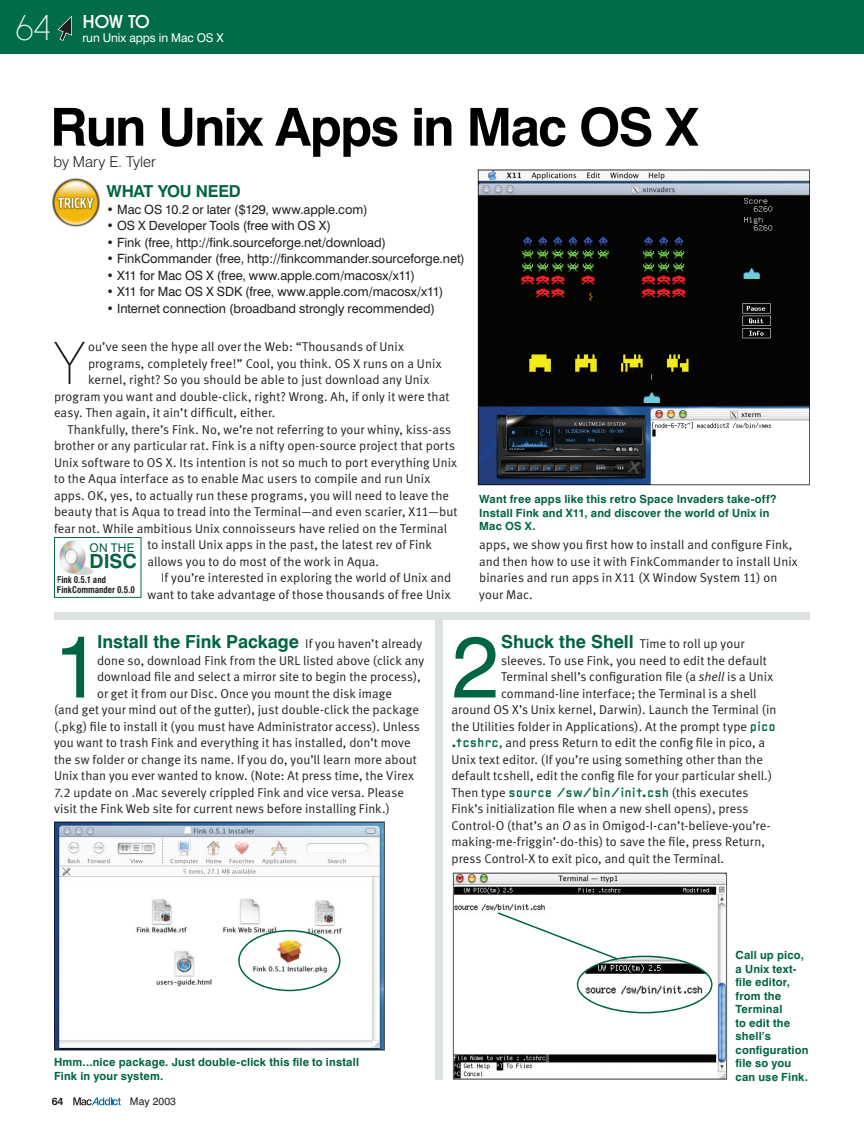
<style>
.page{position:relative;width:864px;height:1134px;background:#fff}
.page>*{position:absolute;margin:0;border:0;box-sizing:border-box;transform-origin:0 0}
.t1{font:86.85px "Swiss 721 BT";color:#006540}
.t2{font:100 58.65px "Swiss 721 BT";color:#231f20}
.t3{font:700 52.5px "Swiss 721 BT";letter-spacing:-.035em;color:#000}
.t4{font:300 37.5px "Horatio EF";color:#fff}
.t5{font:500 19.5px "Horatio EF";color:#fff}
.t6{font:700 19.5px "Swiss 721 BT";color:#006540}
.t7{font:700 18px "Swiss 721 BT";letter-spacing:-.005em;color:#006540}
.t8{font:700 16.5px "Swiss 721 BT";letter-spacing:-.02em;color:#006540}
.t9{font:300 15px "Swiss 721 BT";letter-spacing:.005em;color:#231f20}
.t10{font:12.75px/16.5px "Meta Normal LF";letter-spacing:.005em;color:#231f20}
.t11{font:12.75px "Swiss 721 BT";letter-spacing:-.005em;color:#231f20}
.t12{font:12.75px "Clicker";letter-spacing:.005em;color:#006540}
.t13{font:12px "Swiss 721 BT";letter-spacing:-.01em;color:#fff}
.t14{font:12px "Swiss 721 BT";color:#006540}
.t15{font:700 11.25px/13.5px "Swiss 721 BT";letter-spacing:.015em;color:#006540}
.t16{font:10.5px "Swiss 721 BT";color:#231f20}
.t17{font:700 10.5px "Swiss 721 BT";color:#231f20}
.t18{font:700 condensed 9px/10.5px "Swiss 721 BT";color:#231f20}
.s1{font-family:"Meta Normal LF";font-weight:400;font-size:12.75px;color:#231f20}
.s2{font-family:"Swiss 721 BT";font-weight:700;font-size:18px;color:#006540}
.s3{font-style:italic}
.s4{font-family:"Clicker";color:#006540}
.s5{font-family:"Meta Normal LF";color:#231f20}
</style>
<div class="page">
<div style="left:435px;top:617px;width:7px;height:463px;background:#dde3e0"></div>
<svg style="left:54px;top:537px;width:87px;height:61px"></svg>
<div style="left:58px;top:586px;width:77px;height:8px;background:#fff"></div>
<img style="left:54px;top:822px;width:330px;height:228px">
<img style="left:478px;top:170px;width:332px;height:315px">
<img style="left:453px;top:873px;width:273px;height:206px">
<svg style="left:498px;top:912px;width:215px;height:101px"></svg>
<svg style="left:238px;top:930px;width:103px;height:61px"></svg>
<div style="left:54px;top:612px;width:756px;height:8px;background:#dde3e0"></div>
<div style="left:0;top:0;width:864px;height:54px;background:#006c49"></div>
<svg style="left:58px;top:16px;width:14px;height:25px"></svg>
<svg style="left:73px;top:1097px;width:48px;height:8px"></svg>
<img style="left:52px;top:178px;width:48px;height:49px">
<h3 class="t4" style="left:15px;top:7px;width:38px">64</h3>
<h3 class="t5" style="left:82px;top:10px;width:69px">HOW TO</h3>
<p class="t13" style="left:82px;top:31px;width:143px">run Unix apps in Mac OS X</p>
<h3 class="t3" style="left:50px;top:95px;width:650px">Run Unix Apps in Mac OS X</h3>
<p class="t9" style="left:53px;top:152px;width:104px">by Mary E. Tyler</p>
<p class="t8" style="left:107px;top:181px;width:136px">WHAT YOU NEED</p>
<p class="t11" style="left:107px;top:201px;width:263px">• Mac OS 10.2 or later ($129, www.apple.com)</p>
<p class="t11" style="left:107px;top:218px;width:226px">• OS X Developer Tools (free with OS X)</p>
<p class="t11" style="left:107px;top:234px;width:281px">• Fink (free, http://fink.sourceforge.net/download)</p>
<p class="t11" style="left:107px;top:251px;width:360px">• FinkCommander (free, http://finkcommander.sourceforge.net)</p>
<p class="t11" style="left:107px;top:267px;width:310px">• X11 for Mac OS X (free, www.apple.com/macosx/x11)</p>
<p class="t11" style="left:107px;top:284px;width:339px">• X11 for Mac OS X SDK (free, www.apple.com/macosx/x11)</p>
<p class="t11" style="left:107px;top:300px;width:330px">• Internet connection (broadband strongly recommended)</p>
<h2 class="t2" style="left:54px;top:328px;width:33px">Y</h2>
<p class="t10" style="left:88px;top:338px;width:318px">ou’ve seen the hype all over the Web: “Thousands of Unix</p>
<p class="t10" style="left:88px;top:355px;width:355px">programs, completely free!” Cool, you think. OS X runs on a Unix</p>
<p class="t10" style="left:88px;top:371px;width:343px">kernel, right? So you should be able to just download any Unix</p>
<p class="t10" style="left:54px;top:388px;width:397px">program you want and double-click, right? Wrong. Ah, if only it were that</p>
<p class="t10" style="left:54px;top:404px;width:223px">easy. Then again, it ain’t difficult, either.</p>
<p class="t10" style="left:68px;top:421px;width:385px">Thankfully, there’s Fink. No, we’re not referring to your whiny, kiss-ass</p>
<p class="t10" style="left:54px;top:437px;width:403px">brother or any particular rat. Fink is a nifty open-source project that ports</p>
<p class="t10" style="left:54px;top:454px;width:405px">Unix software to OS X. Its intention is not so much to port everything Unix</p>
<p class="t10" style="left:54px;top:470px;width:378px">to the Aqua interface as to enable Mac users to compile and run Unix</p>
<p class="t10" style="left:54px;top:487px;width:397px">apps. OK, yes, to actually run these programs, you will need to leave the</p>
<p class="t10" style="left:54px;top:503px;width:405px">beauty that is Aqua to tread into the Terminal—and even scarier, X11—but</p>
<p class="t10" style="left:54px;top:520px;width:395px">fear not. While ambitious Unix connoisseurs have relied on the Terminal</p>
<p class="t10" style="left:147px;top:536px;width:286px">to install Unix apps in the past, the latest rev of Fink</p>
<p class="t10" style="left:147px;top:553px;width:233px">allows you to do most of the work in Aqua.</p>
<p class="t10" style="left:161px;top:569px;width:292px">If you’re interested in exploring the world of Unix and</p>
<p class="t10" style="left:147px;top:586px;width:305px">want to take advantage of those thousands of free Unix</p>
<p class="t14" style="left:90px;top:540px;width:46px">ON THE</p>
<h3 class="t6" style="left:90px;top:549px;width:49px">DISC</h3>
<p class="t18" style="left:57px;top:574px;width:80px">Fink 0.5.1 and<br>FinkCommander 0.5.0</p>
<p class="t15" style="left:479px;top:492px;width:299px">Want free apps like this retro Space Invaders take-off?<br>Install Fink and X11, and discover the world of Unix in<br>Mac OS X.</p>
<p class="t10" style="left:479px;top:536px;width:320px">apps, we show you first how to install and configure Fink, and then how to use it with FinkCommander to install Unix binaries and run apps in X11 (X Window System 11) on your Mac.</p>
<h1 class="t1" style="left:54px;top:614px;width:49px">1</h1>
<h3 class="t7" style="left:97px;top:631px;width:327px">Install the Fink Package <span class="s1">If you haven’t already</span></h3>
<p class="t10" style="left:97px;top:652px;width:329px">done so, download Fink from the URL listed above (click any</p>
<p class="t10" style="left:97px;top:668px;width:325px">download file and select a mirror site to begin the process),</p>
<p class="t10" style="left:97px;top:685px;width:296px">or get it from our Disc. Once you mount the disk image</p>
<p class="t10" style="left:54px;top:701px;width:366px">(and get your mind out of the gutter), just double-click the package</p>
<p class="t10" style="left:54px;top:718px;width:367px">(.pkg) file to install it (you must have Administrator access). Unless</p>
<p class="t10" style="left:54px;top:734px;width:358px">you want to trash Fink and everything it has installed, don’t move</p>
<p class="t10" style="left:54px;top:751px;width:364px">the sw folder or change its name. If you do, you’ll learn more about</p>
<p class="t10" style="left:54px;top:767px;width:362px">Unix than you ever wanted to know. (Note: At press time, the Virex</p>
<p class="t10" style="left:54px;top:784px;width:352px">7.2 update on .Mac severely crippled Fink and vice versa. Please</p>
<p class="t10" style="left:54px;top:800px;width:337px">visit the Fink Web site for current news before installing Fink.)</p>
<h1 class="t1" style="left:452px;top:614px;width:49px">2</h1>
<p class="t10" style="left:501px;top:635px;width:245px"><span class="s2">Shuck the Shell</span> Time to roll up your</p>
<p class="t10" style="left:501px;top:652px;width:267px">sleeves. To use Fink, you need to edit the default</p>
<p class="t10" style="left:501px;top:668px;width:274px">Terminal shell’s configuration file (a <span class="s3">shell</span> is a Unix</p>
<p class="t10" style="left:501px;top:685px;width:257px">command-line interface; the Terminal is a shell</p>
<p class="t10" style="left:452px;top:701px;width:326px">around OS X’s Unix kernel, Darwin). Launch the Terminal (in</p>
<p class="t10" style="left:452px;top:718px;width:326px">the Utilities folder in Applications). At the prompt type <span class="s4">pico</span></p>
<p class="t10" style="left:452px;top:734px;width:315px"><span class="s4">.tcshrc</span>, and press Return to edit the config file in pico, a</p>
<p class="t10" style="left:452px;top:751px;width:313px">Unix text editor. (If you’re using something other than the</p>
<p class="t10" style="left:452px;top:767px;width:322px">default tcshell, edit the config file for your particular shell.)</p>
<p class="t12" style="left:452px;top:784px;width:298px"><span class="s5">Then type</span> source /sw/bin/init.csh <span class="s5">(this executes</span></p>
<p class="t10" style="left:452px;top:800px;width:321px">Fink’s initialization file when a new shell opens), press Control-O (that’s an <span class="s3">O</span> as in Omigod-I-can’t-believe-you’re&shy;making-me-friggin’-do-this) to save the file, press Return, press Control-X to exit pico, and quit the Terminal.</p>
<p class="t15" style="left:54px;top:1055px;width:307px">Hmm...nice package. Just double-click this file to install<br>Fink in your system.</p>
<p class="t17" style="left:52px;top:1095px;width:13px">64</p>
<p class="t16" style="left:130px;top:1095px;width:47px">May 2003</p>
<p class="t15" style="left:736px;top:948px;width:74px">Call up pico, a Unix text&shy;file editor, from the<br>Terminal<br>to edit the shell’s configuration file so you can use Fink.</p>
</div>
